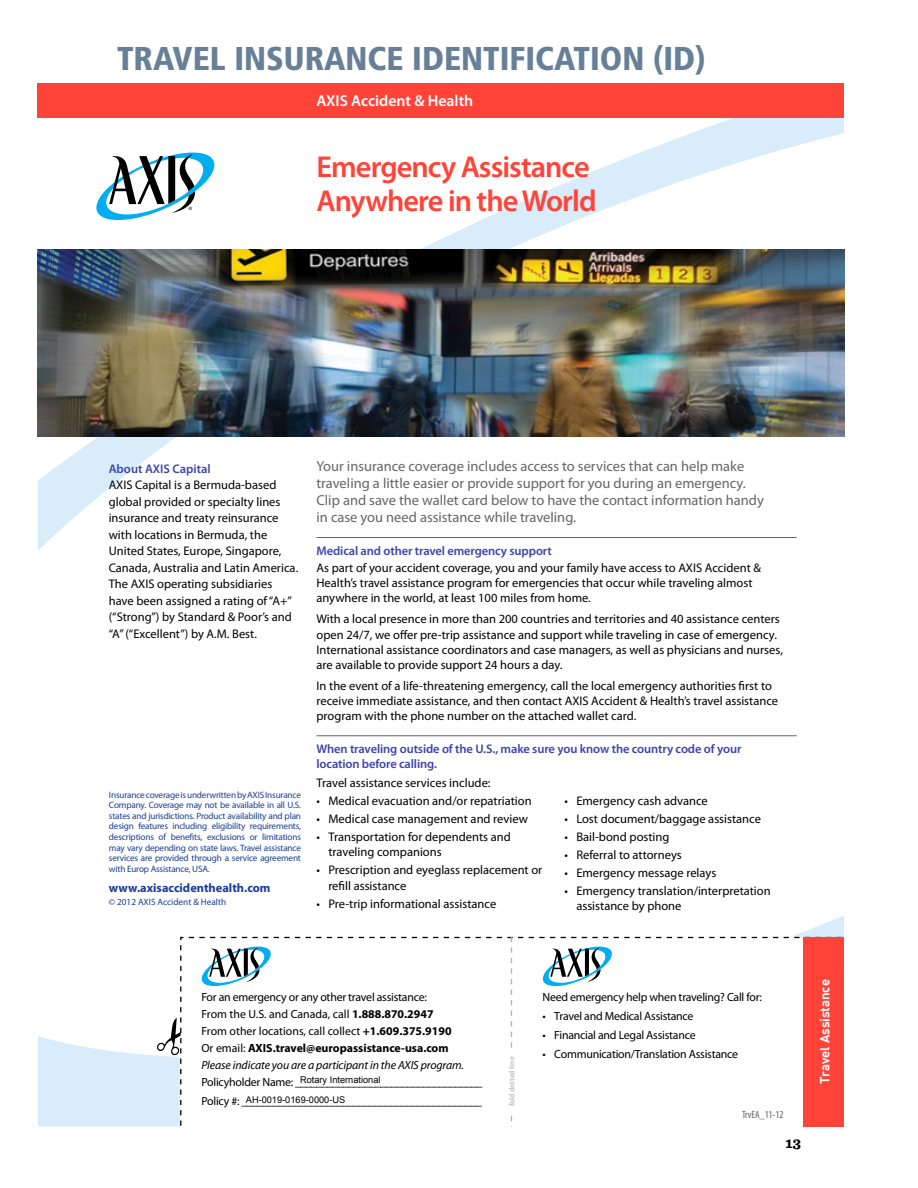
<style>
.page{position:relative;width:918px;height:1188px;background:#fff}
.page>*{position:absolute;margin:0;border:0;box-sizing:border-box;transform-origin:0 0}
.t1{font:900 condensed 33px "Frutiger LT Std";color:#678098}
.t2{font:600 30.3px/34.2px "Myriad Pro";letter-spacing:-.03em;color:#ff4338}
.t3{font:600 15.75px "Myriad Pro";color:#fff}
.t4{font:700 15px "Sentinel";color:#000}
.t5{font:14.55px/17.1px "Myriad Pro";color:#646567}
.t6{font:700 13.2px "DIN";color:#fff}
.t7{font:12.45px/15.1px "Myriad Pro";color:#000}
.t8{font:600 12.45px/15.1px "Myriad Pro";letter-spacing:-.01em;color:#3d44ac}
.t9{font:700 12.45px "Myriad Pro";color:#1c3e94}
.t10{font:11.85px/17px "Myriad Pro";letter-spacing:-.02em;color:#000}
.t11{font:300 11.85px/19px "Univers";color:#000}
.t12{font:condensed 10.5px "Myriad Pro";letter-spacing:-.01em;color:#646567}
.t13{font:9.15px/10.5px "Myriad Pro";letter-spacing:-.02em;color:#1c3e94;text-align:justify}
.t14{font:9.15px/19.4px "Arial";color:#000}
.t15{font:9.15px "Myriad Pro";color:#1c3e94}
.t16{font:condensed 7.95px "Myriad Pro";color:#b3b0b1;scale:1.33 1}
.s1{font-weight:700}
.s2{font-style:italic}
.s3{font-family:"Myriad Pro";font-weight:400}
</style>
<div class="page">
<svg style="left:38px;top:915px;width:806px;height:212px"></svg>
<svg style="left:38px;top:117px;width:806px;height:433px"></svg>
<img style="left:38px;top:249px;width:806px;height:187px">
<svg style="left:96px;top:153px;width:118px;height:67px"></svg>
<div style="left:38px;top:83px;width:806px;height:34px;background:#ff4338"></div>
<hr style="left:316px;top:537px;width:481px;height:1px;background:#646567">
<hr style="left:316px;top:735px;width:481px;height:1px;background:#646567">
<svg style="left:157px;top:937px;width:687px;height:190px"></svg>
<h1 class="t1" style="left:117px;top:38px;width:590px">TRAVEL INSURANCE IDENTIFICATION (ID)</h1>
<p class="t3" style="left:316px;top:90px;width:158px">AXIS Accident &amp; Health</p>
<h2 class="t2" style="left:316px;top:149px;width:282px">Emergency Assistance<br>Anywhere in the World</h2>
<p class="t8" style="left:109px;top:461px;width:104px">About AXIS Capital</p>
<p class="t7" style="left:109px;top:477px;width:191px;line-height:16.5px">AXIS Capital is a Bermuda-based global provided or specialty lines insurance and treaty reinsurance with locations in Bermuda, the United States, Europe, Singapore, Canada, Australia and Latin America.<br>The AXIS operating subsidiaries have been assigned a rating of “A+” (“Strong”) by Standard &amp; Poor’s and “A” (“Excellent”) by A.M. Best.</p>
<p class="t13" style="left:109px;top:789px;width:194px">InsurancecoverageisunderwrittenbyAXISInsurance Company. Coverage may not be available in all U.S. states and jurisdictions. Product availability and plan design features including eligibility requirements, descriptions of benefits, exclusions or limitations may vary depending on state laws. Travel assistance services are provided through a service agreement with Europ Assistance, USA.</p>
<p class="t9" style="left:109px;top:880px;width:163px">www.axisaccidenthealth.com</p>
<p class="t15" style="left:109px;top:897px;width:119px">© 2012 AXIS Accident &amp; Health</p>
<p class="t5" style="left:316px;top:457px;width:449px">Your insurance coverage includes access to services that can help make traveling a little easier or provide support for you during an emergency.<br>Clip and save the wallet card below to have the contact information handy in case you need assistance while traveling.</p>
<p class="t8" style="left:316px;top:543px;width:237px">Medical and other travel emergency support</p>
<p class="t7" style="left:316px;top:560px;width:446px">As part of your accident coverage, you and your family have access to AXIS Accident &amp;<br>Health’s travel assistance program for emergencies that occur while traveling almost anywhere in the world, at least 100 miles from home.</p>
<p class="t7" style="left:316px;top:611px;width:468px">With a local presence in more than 200 countries and territories and 40 assistance centers open 24/7, we offer pre-trip assistance and support while traveling in case of emergency.<br>International assistance coordinators and case managers, as well as physicians and nurses, are available to provide support 24 hours a day.</p>
<p class="t7" style="left:316px;top:678px;width:463px">In the event of a life-threatening emergency, call the local emergency authorities first to receive immediate assistance, and then contact AXIS Accident &amp; Health’s travel assistance program with the phone number on the attached wallet card.</p>
<p class="t8" style="left:316px;top:741px;width:427px">When traveling outside of the U.S., make sure you know the country code of your location before calling.</p>
<p class="t7" style="left:316px;top:775px;width:176px">Travel assistance services include:</p>
<p class="t7" style="left:316px;top:793px;width:217px">• Medical evacuation and/or repatriation</p>
<p class="t7" style="left:316px;top:811px;width:213px">• Medical case management and review</p>
<p class="t7" style="left:328px;top:829px;width:184px;text-indent:-12px">• Transportation for dependents and traveling companions</p>
<p class="t7" style="left:328px;top:862px;width:216px;text-indent:-12px">• Prescription and eyeglass replacement or refill assistance</p>
<p class="t7" style="left:316px;top:896px;width:181px">• Pre-trip informational assistance</p>
<p class="t7" style="left:565px;top:793px;width:145px">• Emergency cash advance</p>
<p class="t7" style="left:565px;top:811px;width:198px">• Lost document/baggage assistance</p>
<p class="t7" style="left:565px;top:829px;width:107px">• Bail-bond posting</p>
<p class="t7" style="left:565px;top:847px;width:119px">• Referral to attorneys</p>
<p class="t7" style="left:565px;top:865px;width:153px">• Emergency message relays</p>
<p class="t7" style="left:576px;top:883px;width:196px;text-indent:-12px">• Emergency translation/interpretation assistance by phone</p>
<p class="t10" style="left:201px;top:988px;width:264px">For an emergency or any other travel assistance:<br>From the U.S. and Canada, call <span class="s1">1.888.870.2947<br></span>From other locations, call collect <span class="s1">+1.609.375.9190<br></span>Or email: <span class="s1">AXIS.travel@europassistance-usa.com </span><span class="s2">Please indicate you are a participant in the AXIS program.</span></p>
<p class="t11" style="left:201px;top:1072px;width:283px"><span class="s3">Policyholder Name:</span> ___________________________________<br><span class="s3">Policy #:</span> _____________________________________________</p>
<p class="t14" style="left:246px;top:1071px;width:136px;text-indent:54px">Rotary International<br>AH-0019-0169-0000-US</p>
<p class="t16" style="left:507px;top:1106px;width:39px;rotate:-90deg">fold dotted line</p>
<p class="t10" style="left:542px;top:988px;width:221px">Need emergency help when traveling? Call for:</p>
<p class="t10" style="left:542px;top:1007px;width:153px">• Travel and Medical Assistance</p>
<p class="t10" style="left:542px;top:1026px;width:155px">• Financial and Legal Assistance</p>
<p class="t10" style="left:542px;top:1046px;width:197px">• Communication/Translation Assistance</p>
<p class="t12" style="left:742px;top:1108px;width:43px">TrvEA_11-12</p>
<p class="t4" style="left:786px;top:1131px;width:17px">13</p>
<p class="t6" style="left:816px;top:1084px;width:106px;rotate:-90deg">Travel Assistance</p>
</div>
